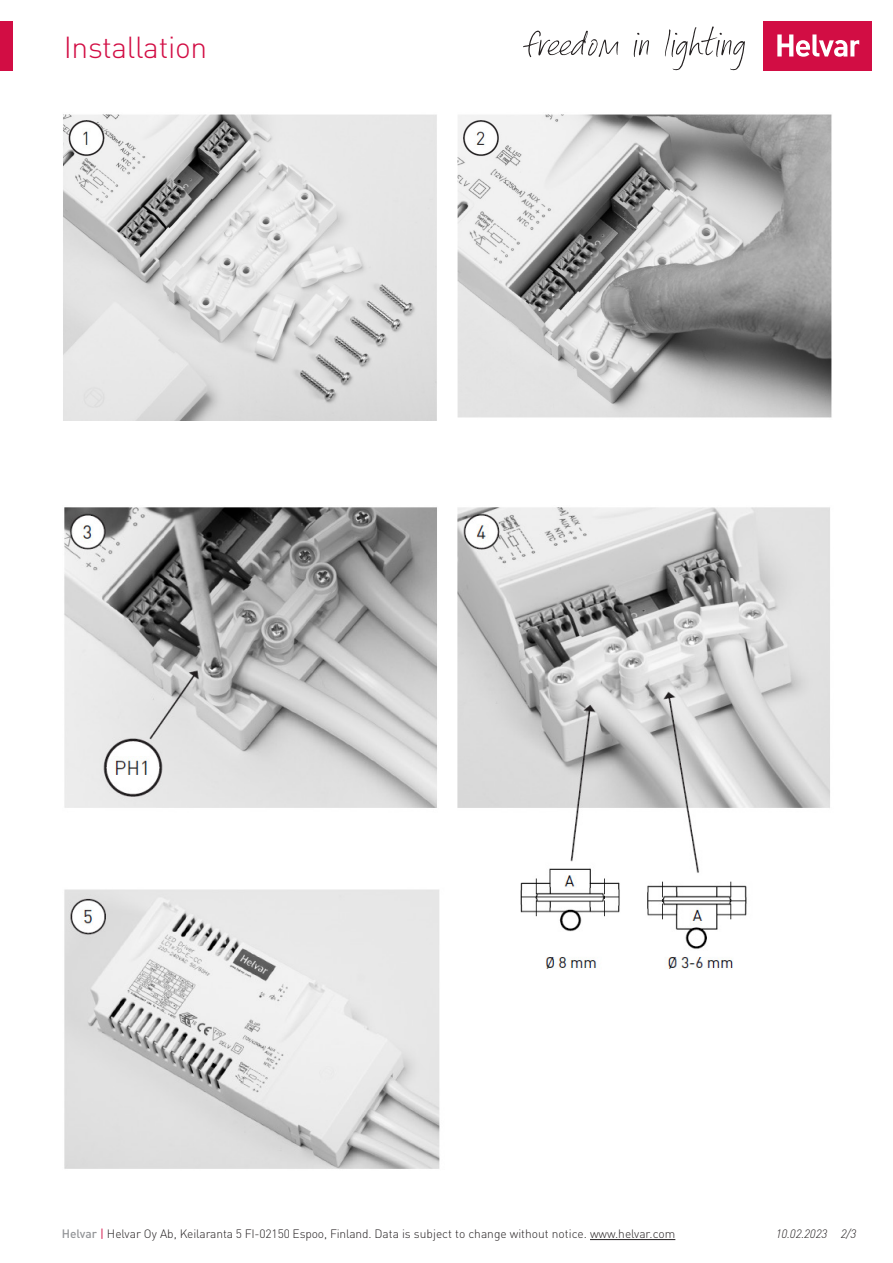
<style>
.page{position:relative;width:893px;height:1263px;background:#fff}
.page>*{position:absolute;margin:0;border:0;box-sizing:border-box;transform-origin:0 0}
.HELVAR_Small_Heading{font:300 30px "DIN Pro";letter-spacing:-.01em;color:#d20d44}
.t1{font:300 12px "DIN Pro";color:#231f20}
.t2{font:italic 300 12px "DIN Pro";letter-spacing:-.01em;color:#231f20}
.s1{font-weight:500;color:#939598}
.s2{font-weight:400;color:#d20d44}
</style>
<div class="page">
<div style="left:763px;top:21px;width:109px;height:50px;background:#d20d44"></div>
<svg style="left:777px;top:34px;width:82px;height:23px"></svg>
<div style="left:0;top:21px;width:13px;height:50px;background:#d20d44"></div>
<svg style="left:523px;top:27px;width:222px;height:43px"></svg>
<hr style="left:590px;top:1239px;width:85px;height:1px;background:#231f20">
<img style="left:63px;top:114px;width:769px;height:306px">
<img style="left:64px;top:507px;width:766px;height:662px">
<p class="HELVAR_Small_Heading" style="left:64px;top:24px;width:145px">Installation</p>
<p class="t1" style="left:62px;top:1224px;width:615px"><span class="s1">Helvar</span> <span class="s2">|</span> Helvar Oy Ab, Keilaranta 5 FI-02150 Espoo, Finland. Data is subject to change without notice. www.helvar.com</p>
<p class="t2" style="left:776px;top:1224px;width:82px">10.02.2023 2/3</p>
</div>
